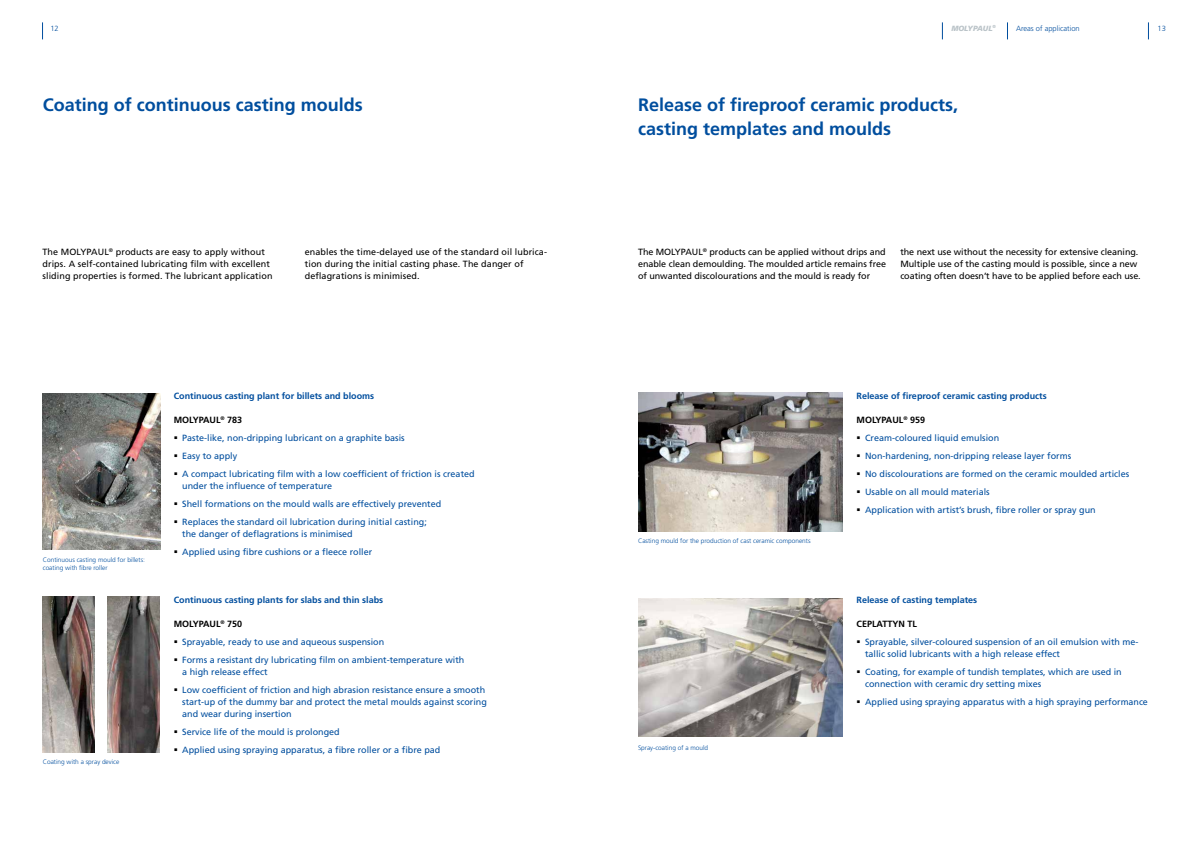
<style>
.page{position:relative;width:1191px;height:842px;background:#fff}
.page>*{position:absolute;margin:0;border:0;box-sizing:border-box;transform-origin:0 0}
.t1{font:700 18px/24px "Frutiger LT Std";color:#004e9e}
.t2{font:9px/12px "Frutiger LT Std";color:#004e9e}
.t3{font:9px/12px "Frutiger LT Std";letter-spacing:.01em;color:#000}
.t4{font:700 9px "Frutiger LT Std";color:#004e9e}
.t5{font:700 9px "Frutiger LT Std";color:#000}
.t6{font:300 7.5px "Frutiger LT Std";color:#004e9e}
.t7{font:italic 900 7.5px "Frutiger";color:#bac3c8}
.t8{font:300 6.5px/8px "Frutiger LT Std";color:#004e9e}
.t9{font:italic 900 4.4px "Frutiger";color:#bac3c8}
.s1{color:#000}
</style>
<div class="page">
<img style="left:108px;top:597px;width:52px;height:155px">
<img style="left:43px;top:597px;width:52px;height:155px">
<img style="left:43px;top:393px;width:117px;height:157px">
<img style="left:638px;top:598px;width:204px;height:138px">
<img style="left:638px;top:393px;width:204px;height:138px">
<svg style="left:1007px;top:22px;width:1px;height:17px"></svg>
<svg style="left:1148px;top:22px;width:1px;height:17px"></svg>
<svg style="left:42px;top:22px;width:1px;height:17px"></svg>
<svg style="left:942px;top:22px;width:1px;height:17px"></svg>
<p class="t9" style="left:992px;top:24px;width:5px">®</p>
<p class="t6" style="left:1016px;top:24px;width:65px">Areas of application</p>
<p class="t6" style="left:50px;top:24px;width:10px">12</p>
<p class="t7" style="left:951px;top:24px;width:43px">MOLYPAUL</p>
<p class="t6" style="left:1157px;top:24px;width:10px">13</p>
<h1 class="t1" style="left:43px;top:93px;width:321px">Coating of continuous casting moulds</h1>
<h1 class="t1" style="left:638px;top:93px;width:322px">Release of fireproof ceramic products, casting templates and moulds</h1>
<p class="t3" style="left:305px;top:246px;width:244px">enables the time-delayed use of the standard oil lubrica&shy;tion during the initial casting phase. The danger of deflagrations is minimised.</p>
<p class="t3" style="left:900px;top:246px;width:242px">the next use without the necessity for extensive cleaning.<br>Multiple use of the casting mould is possible, since a new coating often doesn’t have to be applied before each use.</p>
<p class="t3" style="left:43px;top:246px;width:231px">The MOLYPAUL<sup>®</sup> products are easy to apply without drips. A self-contained lubricating film with excellent sliding properties is formed. The lubricant application</p>
<p class="t3" style="left:638px;top:246px;width:250px;text-align:justify">The MOLYPAUL<sup>®</sup> products can be applied without drips and enable clean demoulding. The moulded article remains free of unwanted discolourations and the mould is ready for</p>
<p class="t8" style="left:43px;top:555px;width:104px">Continuous casting mould for billets: coating with fibre roller</p>
<p class="t8" style="left:43px;top:757px;width:78px">Coating with a spray device</p>
<p class="t4" style="left:174px;top:391px;width:202px">Continuous casting plant for billets and blooms</p>
<p class="t5" style="left:174px;top:415px;width:70px">MOLYPAUL<sup>®</sup> 783</p>
<p class="t2" style="left:174px;top:432px;width:233px"><span class="s1">▪</span> Paste-like, non-dripping lubricant on a graphite basis</p>
<p class="t2" style="left:174px;top:450px;width:65px"><span class="s1">▪</span> Easy to apply</p>
<p class="t2" style="left:182px;top:468px;width:294px;text-indent:-9px"><span class="s1">▪</span> A compact lubricating film with a low coefficient of friction is created under the influence of temperature</p>
<p class="t2" style="left:174px;top:498px;width:269px"><span class="s1">▪</span> Shell formations on the mould walls are effectively prevented</p>
<p class="t2" style="left:182px;top:516px;width:246px;text-indent:-9px"><span class="s1">▪</span> Replaces the standard oil lubrication during initial casting; the danger of deflagrations is minimised</p>
<p class="t2" style="left:174px;top:546px;width:200px"><span class="s1">▪</span> Applied using fibre cushions or a fleece roller</p>
<p class="t4" style="left:174px;top:595px;width:211px">Continuous casting plants for slabs and thin slabs</p>
<p class="t5" style="left:174px;top:619px;width:70px">MOLYPAUL<sup>®</sup> 750</p>
<p class="t2" style="left:174px;top:636px;width:212px"><span class="s1">▪</span> Sprayable, ready to use and aqueous suspension</p>
<p class="t2" style="left:182px;top:654px;width:284px;text-indent:-9px"><span class="s1">▪</span> Forms a resistant dry lubricating film on ambient-temperature with a high release effect</p>
<p class="t2" style="left:182px;top:684px;width:306px;text-indent:-9px"><span class="s1">▪</span> Low coefficient of friction and high abrasion resistance ensure a smooth start-up of the dummy bar and protect the metal moulds against scoring and wear during insertion</p>
<p class="t2" style="left:174px;top:726px;width:168px"><span class="s1">▪</span> Service life of the mould is prolonged</p>
<p class="t2" style="left:174px;top:744px;width:268px"><span class="s1">▪</span> Applied using spraying apparatus, a fibre roller or a fibre pad</p>
<p class="t8" style="left:638px;top:537px;width:174px">Casting mould for the production of cast ceramic components</p>
<p class="t8" style="left:638px;top:744px;width:72px">Spray-coating of a mould</p>
<p class="t4" style="left:856px;top:391px;width:192px">Release of fireproof ceramic casting products</p>
<p class="t5" style="left:856px;top:415px;width:70px">MOLYPAUL<sup>®</sup> 959</p>
<p class="t2" style="left:856px;top:432px;width:144px"><span class="s1">▪</span> Cream-coloured liquid emulsion</p>
<p class="t2" style="left:856px;top:450px;width:216px"><span class="s1">▪</span> Non-hardening, non-dripping release layer forms</p>
<p class="t2" style="left:856px;top:468px;width:274px"><span class="s1">▪</span> No discolourations are formed on the ceramic moulded articles</p>
<p class="t2" style="left:856px;top:486px;width:135px"><span class="s1">▪</span> Usable on all mould materials</p>
<p class="t2" style="left:856px;top:504px;width:241px"><span class="s1">▪</span> Application with artist’s brush, fibre roller or spray gun</p>
<p class="t4" style="left:856px;top:595px;width:122px">Release of casting templates</p>
<p class="t5" style="left:856px;top:619px;width:62px">CEPLATTYN TL</p>
<p class="t2" style="left:865px;top:636px;width:275px;text-indent:-9px"><span class="s1">▪</span> Sprayable, silver-coloured suspension of an oil emulsion with me&shy;tallic solid lubricants with a high release effect</p>
<p class="t2" style="left:865px;top:666px;width:258px;text-indent:-9px"><span class="s1">▪</span> Coating, for example of tundish templates, which are used in connection with ceramic dry setting mixes</p>
<p class="t2" style="left:856px;top:696px;width:293px"><span class="s1">▪</span> Applied using spraying apparatus with a high spraying performance</p>
</div>
